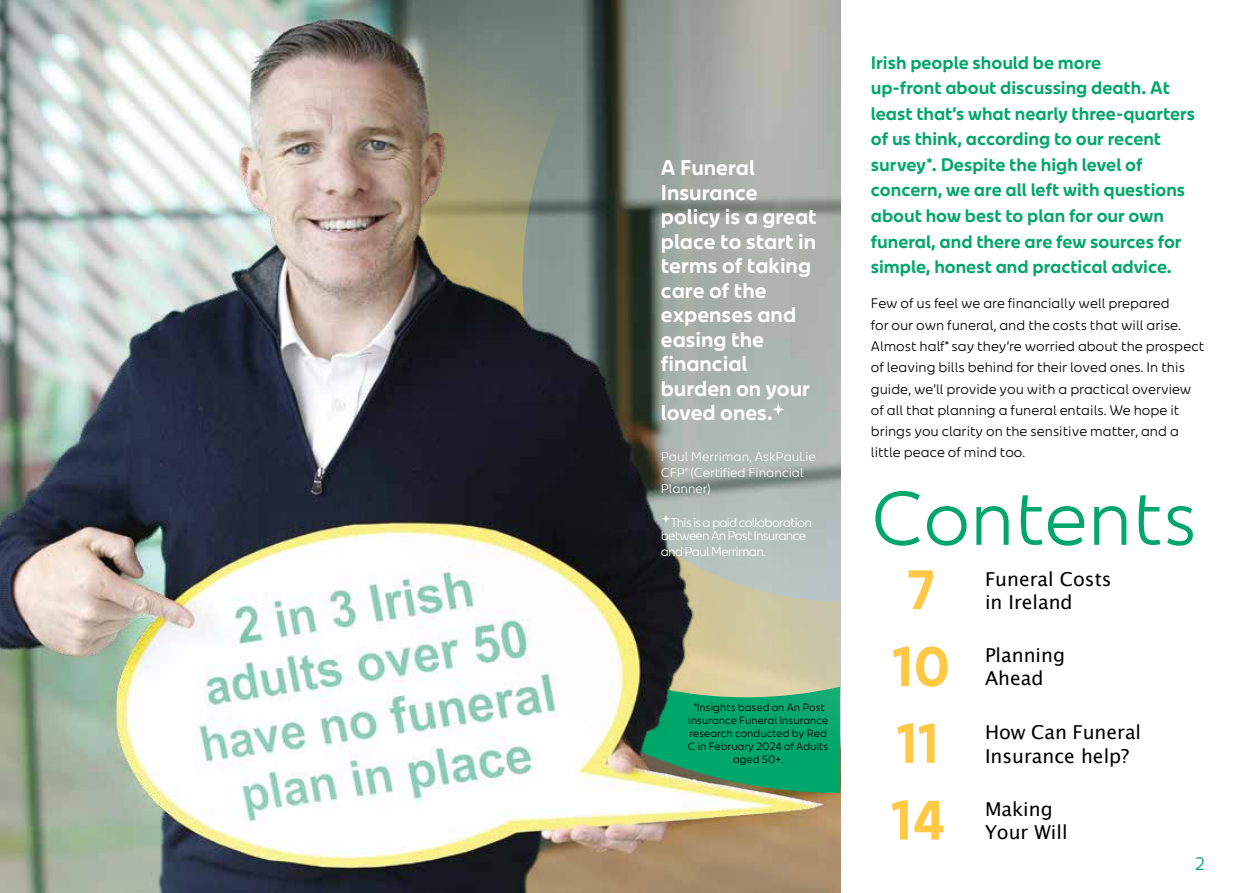
<style>
.page{position:relative;width:1259px;height:893px;background:#fff}
.page>*{position:absolute;margin:0;border:0;box-sizing:border-box;transform-origin:0 0}
.t1{font:75.6px "An Post Sans";color:#00a66b}
.t2{font:700 55.35px/76.8px "An Post Sans";color:#ffc845}
.t3{font:700 21.3px/24.5px "An Post Sans";color:#fff}
.t4{font:19.2px/23px "Lucida Grande";color:#000}
.t5{font:700 18.15px/25.7px "An Post Sans";color:#00a66b}
.t6{font:18px "An Post Sans";color:#00a66b}
.t7{font:13.8px/21.3px "An Post Sans";color:#000}
.t8{font:12.75px/13.5px "An Post Sans";letter-spacing:-.06em;color:#fff}
.t9{font:12.75px/15.9px "An Post Sans";color:#fff}
.t10{font:10.65px/12.8px "An Post Sans";color:#000;text-align:center}
</style>
<div class="page">
<img style="left:0;top:820px;width:840px;height:73px">
<img style="left:0;top:0;width:840px;height:820px">
<svg style="left:774px;top:405px;width:8px;height:9px"></svg>
<svg style="left:662px;top:514px;width:8px;height:9px"></svg>
<h3 class="t3" style="left:661px;top:155px;width:157px">A Funeral<br>Insurance policy is a great place to start in terms of taking care of the expenses and easing the financial burden on your loved ones.</h3>
<p class="t9" style="left:661px;top:448px;width:156px">Paul Merriman, AskPaul.ie<br>CFP® (Certified Financial<br>Planner)</p>
<p class="t8" style="left:661px;top:515px;width:152px;text-indent:10px">This is a paid collaboration between An Post Insurance</p>
<p class="t8" style="left:661px;top:545px;width:106px">and Paul Merriman.</p>
<p class="t10" style="left:688px;top:701px;width:142px">*Insights based on An Post<br>Insurance Funeral Insurance research conducted by Red<br>C in February 2024 of Adults aged 50+.</p>
<p class="t5" style="left:871px;top:49px;width:326px">Irish people should be more<br>up-front about discussing death. At least that’s what nearly three-quarters of us think, according to our recent survey*. Despite the high level of concern, we are all left with questions about how best to plan for our own funeral, and there are few sources for simple, honest and practical advice.</p>
<p class="t7" style="left:871px;top:293px;width:335px">Few of us feel we are financially well prepared<br>for our own funeral, and the costs that will arise.<br>Almost half* say they’re worried about the prospect of leaving bills behind for their loved ones. In this guide, we’ll provide you with a practical overview of all that planning a funeral entails. We hope it brings you clarity on the sensitive matter, and a little peace of mind too.</p>
<h1 class="t1" style="left:871px;top:476px;width:328px">Contents</h1>
<h2 class="t2" style="left:891px;top:550px;width:61px">7<br>10<br>11<br>14</h2>
<h3 class="t4" style="left:985px;top:567px;width:128px">Funeral Costs in Ireland</h3>
<h3 class="t4" style="left:985px;top:644px;width:81px">Planning<br>Ahead</h3>
<h3 class="t4" style="left:985px;top:721px;width:158px">How Can Funeral<br>Insurance help?</h3>
<h3 class="t4" style="left:985px;top:798px;width:84px">Making<br>Your Will</h3>
<h3 class="t6" style="left:1195px;top:853px;width:11px">2</h3>
</div>
